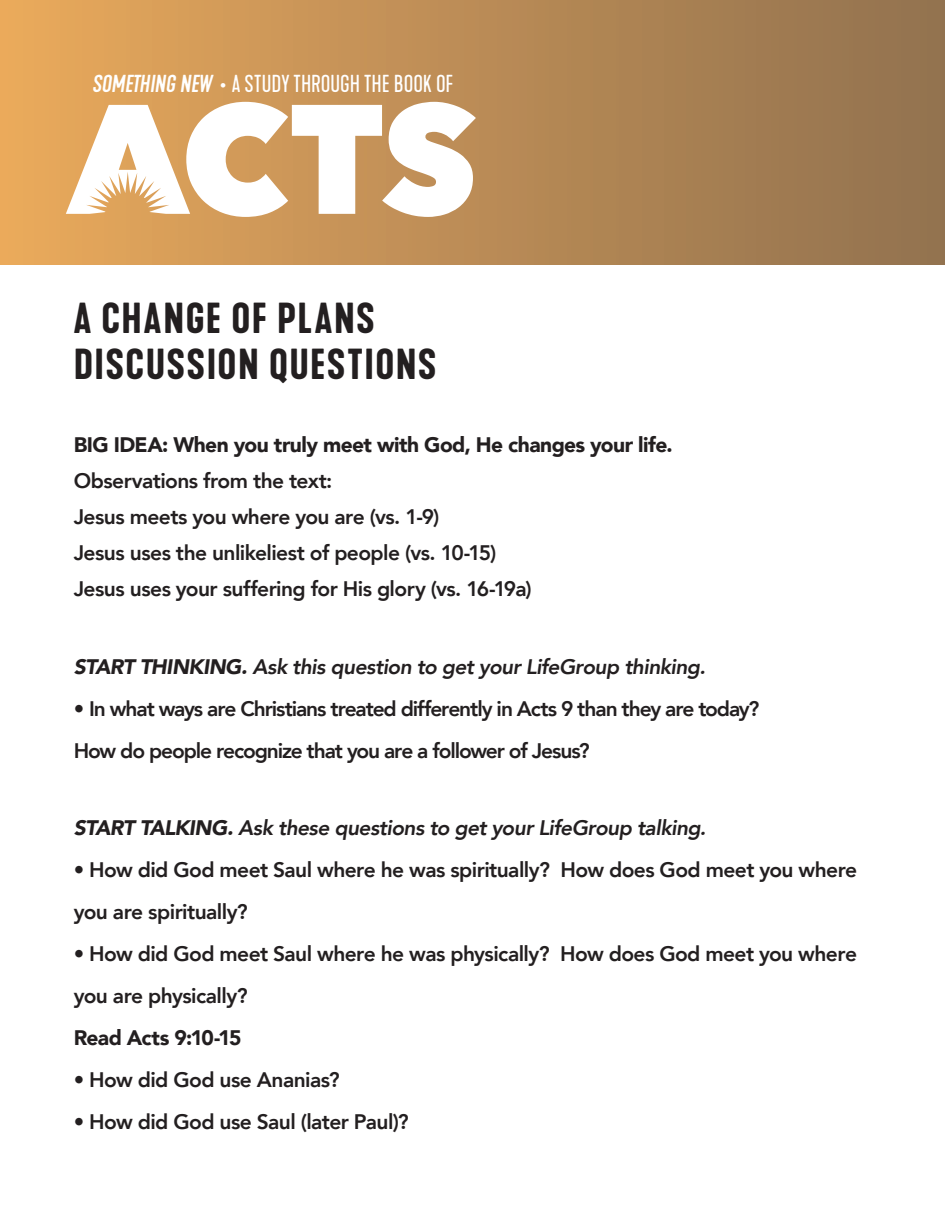
<style>
.page{position:relative;width:945px;height:1215px;background:#fff}
.page>*{position:absolute;margin:0;border:0;box-sizing:border-box;transform-origin:0 0}
.t1{font:600 40.5px/46.5px "Kapra Neue";letter-spacing:.04em;color:#231f20}
.t2{font:22.95px "Kapra Neue";color:#fff}
.t3{font:800 21px/36.2px "Avenir";letter-spacing:-.03em;color:#231f20}
.t4{font:800 21px/42px "Avenir";letter-spacing:-.05em;color:#231f20}
.t5{font:italic 800 21px "Avenir";letter-spacing:-.025em;color:#231f20}
.t6{font:900 21px "Avenir";letter-spacing:-.025em;color:#231f20}
.s1{font-weight:500;font-style:italic}
.s2{font-weight:900}
</style>
<div class="page">
<div style="left:0;top:0;width:945px;height:264px;background:linear-gradient(to right,#e9a95c,#90714f)"></div>
<svg style="left:66px;top:102px;width:410px;height:115px"></svg>
<p class="t2" style="left:93px;top:70px;width:362px"><span class="s1">SOMETHING NEW</span> • A STUDY THROUGH THE BOOK OF</p>
<h1 class="t1" style="left:74px;top:295px;width:364px">A CHANGE OF PLANS<br>DISCUSSION QUESTIONS</h1>
<p class="t6" style="left:74px;top:426px;width:600px">BIG IDEA: When you truly meet with God, He changes your life.</p>
<p class="t3" style="left:74px;top:462px;width:459px">Observations from the text:<br>Jesus meets you where you are (vs. 1-9)<br>Jesus uses the unlikeliest of people (vs. 10-15)<br>Jesus uses your suffering for His glory (vs. 16-19a)</p>
<p class="t5" style="left:74px;top:654px;width:633px"><span class="s2">START THINKING.</span> Ask this question to get your LifeGroup thinking.</p>
<p class="t4" style="left:74px;top:688px;width:687px">• In what ways are Christians treated differently in Acts 9 than they are today?<br>How do people recognize that you are a follower of Jesus?</p>
<p class="t5" style="left:74px;top:815px;width:634px"><span class="s2">START TALKING.</span> Ask these questions to get your LifeGroup talking.</p>
<p class="t3" style="left:74px;top:849px;width:785px;line-height:42px">• How did God meet Saul where he was spiritually? How does God meet you where you are spiritually?</p>
<p class="t3" style="left:74px;top:933px;width:785px;line-height:42px">• How did God meet Saul where he was physically? How does God meet you where you are physically?</p>
<p class="t6" style="left:74px;top:1020px;width:169px">Read Acts 9:10-15</p>
<p class="t3" style="left:74px;top:1062px;width:267px">• How did God use Ananias?</p>
<p class="t3" style="left:74px;top:1104px;width:336px">• How did God use Saul (later Paul)?</p>
</div>
